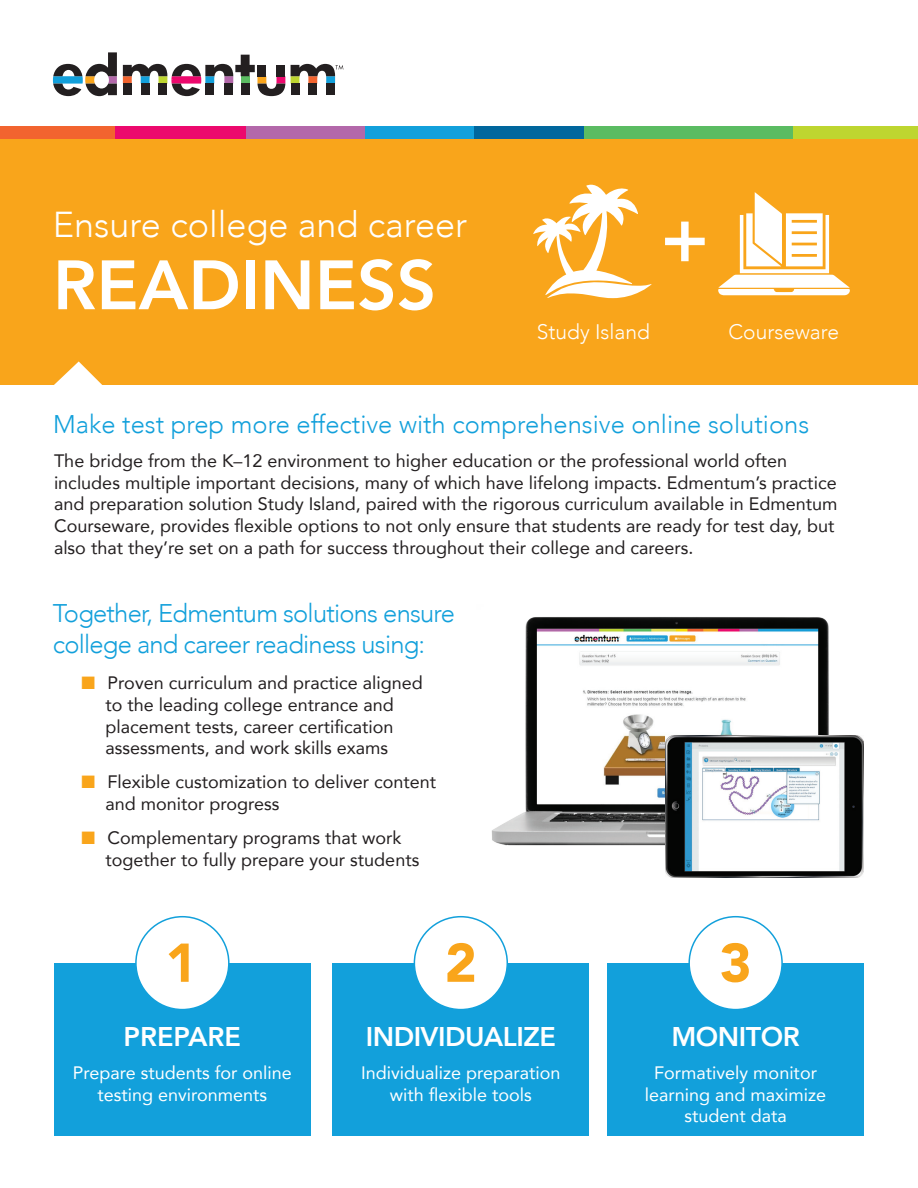
<style>
.page{position:relative;width:918px;height:1188px;background:#fff}
.page>*{position:absolute;margin:0;border:0;box-sizing:border-box;transform-origin:0 0}
.t1{font:800 69px "Avenir";color:#fff}
.t2{font:900 54px "Avenir";color:#f9a51b}
.t3{font:300 36px "Avenir";color:#fff}
.t4{font:800 27px "Avenir";letter-spacing:-.02em;color:#fff}
.t5{font:800 27px "Avenir";color:#fff}
.t6{font:300 25.5px/30.6px "Avenir";letter-spacing:-.03em;color:#12a0db}
.t7{font:300 25.5px "Avenir";color:#12a0db}
.t8{font:300 21px "Avenir";color:#fff}
.t9{font:18px/21.6px "Avenir";color:#231f20}
.t10{font:18px/21.6px "Avenir";color:#fff;text-align:center}
.s1{color:#f9a51b}
</style>
<div class="page">
<div style="left:793px;top:126px;width:125px;height:27px;background:#bed630"></div>
<div style="left:583px;top:126px;width:210px;height:27px;background:#5bbc62"></div>
<div style="left:473px;top:126px;width:110px;height:27px;background:#00679d"></div>
<div style="left:365px;top:126px;width:109px;height:27px;background:#12a0db"></div>
<div style="left:245px;top:126px;width:120px;height:27px;background:#b368aa"></div>
<div style="left:114px;top:126px;width:132px;height:27px;background:#ec096d"></div>
<div style="left:53px;top:126px;width:61px;height:27px;background:#f2642f"></div>
<div style="left:0;top:126px;width:60px;height:27px;background:#f2642f"></div>
<div style="left:0;top:139px;width:918px;height:245px;background:#f9a51b"></div>
<svg style="left:53px;top:361px;width:50px;height:24px"></svg>
<div style="left:326px;top:84px;width:9px;height:11px;background:#231f20"></div>
<div style="left:291px;top:84px;width:8px;height:11px;background:#231f20"></div>
<div style="left:308px;top:84px;width:9px;height:11px;background:#231f20"></div>
<svg style="left:291px;top:64px;width:52px;height:20px"></svg>
<svg style="left:123px;top:55px;width:162px;height:41px"></svg>
<svg style="left:53px;top:52px;width:64px;height:44px"></svg>
<svg style="left:533px;top:184px;width:119px;height:114px"></svg>
<svg style="left:718px;top:192px;width:132px;height:103px"></svg>
<svg style="left:665px;top:222px;width:40px;height:39px"></svg>
<div style="left:54px;top:963px;width:257px;height:173px;background:#12a0db"></div>
<div style="left:332px;top:963px;width:257px;height:173px;background:#12a0db"></div>
<div style="left:607px;top:963px;width:257px;height:173px;background:#12a0db"></div>
<div style="left:136px;top:917px;width:93px;height:93px;background:#fff;border-radius:50%"></div>
<div style="left:135px;top:916px;width:95px;height:94px;border:2px solid #12a0db;border-radius:50%"></div>
<div style="left:414px;top:917px;width:93px;height:93px;background:#fff;border-radius:50%"></div>
<div style="left:414px;top:916px;width:94px;height:94px;border:2px solid #12a0db;border-radius:50%"></div>
<div style="left:689px;top:917px;width:93px;height:93px;background:#fff;border-radius:50%"></div>
<div style="left:688px;top:916px;width:95px;height:94px;border:2px solid #12a0db;border-radius:50%"></div>
<img style="left:491px;top:617px;width:368px;height:228px">
<img style="left:665px;top:736px;width:199px;height:142px">
<h3 class="t3" style="left:53px;top:204px;width:416px">Ensure college and career</h3>
<h1 class="t1" style="left:53px;top:222px;width:385px">READINESS</h1>
<p class="t8" style="left:537px;top:319px;width:115px">Study Island</p>
<p class="t8" style="left:728px;top:319px;width:112px">Courseware</p>
<h3 class="t7" style="left:53px;top:409px;width:758px">Make test prep more effective with comprehensive online solutions</h3>
<p class="t9" style="left:54px;top:450px;width:785px">The bridge from the K–12 environment to higher education or the professional world often includes multiple important decisions, many of which have lifelong impacts. Edmentum’s practice and preparation solution Study Island, paired with the rigorous curriculum available in Edmentum Courseware, provides flexible options to not only ensure that students are ready for test day, but also that they’re set on a path for success throughout their college and careers.</p>
<h3 class="t6" style="left:53px;top:598px;width:404px">Together, Edmentum solutions ensure college and career readiness using:</h3>
<p class="t9" style="left:81px;top:672px;width:343px;text-align:center"><span class="s1">■</span> Proven curriculum and practice aligned to the leading college entrance and placement tests, career certification assessments, and work skills exams</p>
<p class="t9" style="left:105px;top:771px;width:332px;text-indent:-24px"><span class="s1">■</span> Flexible customization to deliver content and monitor progress</p>
<p class="t9" style="left:105px;top:827px;width:315px;text-indent:-24px"><span class="s1">■</span> Complementary programs that work together to fully prepare your students</p>
<h2 class="t2" style="left:165px;top:917px;width:33px">1</h2>
<h2 class="t2" style="left:445px;top:917px;width:33px">2</h2>
<h2 class="t2" style="left:720px;top:917px;width:33px">3</h2>
<h3 class="t5" style="left:124px;top:1012px;width:119px">PREPARE</h3>
<h3 class="t4" style="left:366px;top:1012px;width:192px">INDIVIDUALIZE</h3>
<h3 class="t4" style="left:671px;top:1012px;width:130px">MONITOR</h3>
<p class="t10" style="left:73px;top:1062px;width:221px">Prepare students for online testing environments</p>
<p class="t10" style="left:361px;top:1062px;width:201px">Individualize preparation with flexible tools</p>
<p class="t10" style="left:645px;top:1062px;width:183px">Formatively monitor learning and maximize student data</p>
</div>
